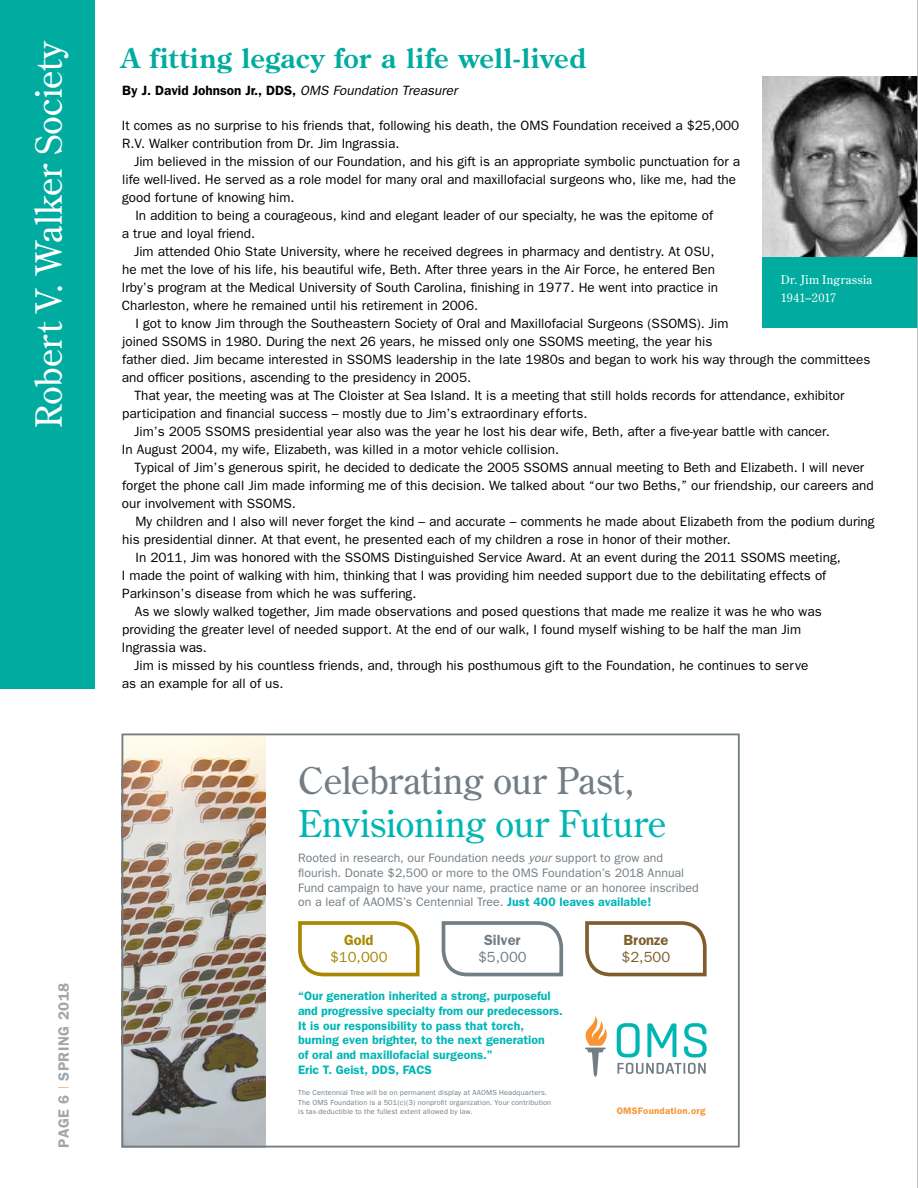
<style>
.page{position:relative;width:918px;height:1188px;background:#fff}
.page>*{position:absolute;margin:0;border:0;box-sizing:border-box;transform-origin:0 0}
.t1{font:36.75px "Century Old Style";color:#00b6b5}
.t2{font:36.75px "Century Old Style";color:#727d84}
.t3{font:36px "Century Old Style";color:#fff}
.t4{font:700 27px "Century Old Style";letter-spacing:.035em;color:#00aca0}
.t5{font:600 15px "Franklin Gothic";letter-spacing:.035em;color:#a2a5aa}
.t6{font:14.7px "Franklin Gothic";color:#a88702}
.t7{font:600 14.7px "Franklin Gothic";color:#7f5e2d}
.t8{font:14.7px "Franklin Gothic";color:#7f5e2d}
.t9{font:600 14.7px "Franklin Gothic";color:#727d84}
.t10{font:14.7px "Franklin Gothic";color:#727d84}
.t11{font:600 14.7px "Franklin Gothic";color:#a88702}
.t12{font:13.5px/18px "Franklin Gothic";color:#000}
.t13{font:600 13.5px "Franklin Gothic";color:#000}
.t14{font:12.3px/14.7px "Franklin Gothic";letter-spacing:.005em;color:#727d84}
.t15{font:600 12.3px/14.7px "Franklin Gothic";color:#00b6b5}
.t16{font:12px/18px "Century Old Style";letter-spacing:.025em;color:#fff}
.t17{font:600 9.45px "Franklin Gothic";letter-spacing:.03em;color:#f79433}
.t18{font:7.35px/9.8px "Franklin Gothic";letter-spacing:.02em;color:#727d84}
.s1{font-weight:400;font-style:italic}
.s2{font-style:italic}
.s3{font-weight:600;color:#00b6b5}
.s4{font-family:"Times";font-weight:400;color:#fbba8a}
</style>
<div class="page">
<div style="left:0;top:0;width:94px;height:688px;background:#00aca0"></div>
<div style="left:763px;top:256px;width:155px;height:72px;background:#00aca0"></div>
<img style="left:763px;top:76px;width:154px;height:180px">
<img style="left:125px;top:737px;width:140px;height:408px">
<svg style="left:585px;top:1016px;width:22px;height:61px"></svg>
<svg style="left:617px;top:1023px;width:23px;height:34px"></svg>
<svg style="left:647px;top:1023px;width:29px;height:34px"></svg>
<svg style="left:684px;top:1023px;width:23px;height:34px"></svg>
<svg style="left:617px;top:1063px;width:89px;height:11px"></svg>
<svg style="left:298px;top:921px;width:122px;height:56px"></svg>
<svg style="left:585px;top:921px;width:122px;height:56px"></svg>
<svg style="left:441px;top:921px;width:123px;height:56px"></svg>
<div style="left:122px;top:734px;width:618px;height:414px;border:2px solid #727d84"></div>
<hr style="left:917px;top:0;width:1px;height:1188px;background:#aaacb1">
<h2 class="t3" style="left:25px;top:428px;width:390px;rotate:-90deg">Robert V. Walker Society</h2>
<h3 class="t4" style="left:121px;top:40px;width:467px">A fitting legacy for a life well-lived</h3>
<p class="t13" style="left:122px;top:82px;width:337px">By J. David Johnson Jr., DDS, <span class="s1">OMS Foundation Treasurer</span></p>
<p class="t12" style="left:122px;top:117px;width:619px">It comes as no surprise to his friends that, following his death, the OMS Foundation received a $25,000<br>R.V. Walker contribution from Dr. Jim Ingrassia.</p>
<p class="t12" style="left:134px;top:153px;width:608px">Jim believed in the mission of our Foundation, and his gift is an appropriate symbolic punctuation for a</p>
<p class="t12" style="left:122px;top:171px;width:616px">life well-lived. He served as a role model for many oral and maxillofacial surgeons who, like me, had the</p>
<p class="t12" style="left:122px;top:189px;width:174px">good fortune of knowing him.</p>
<p class="t12" style="left:135px;top:207px;width:579px">In addition to being a courageous, kind and elegant leader of our specialty, he was the epitome of</p>
<p class="t12" style="left:122px;top:225px;width:135px">a true and loyal friend.</p>
<p class="t12" style="left:134px;top:243px;width:582px">Jim attended Ohio State University, where he received degrees in pharmacy and dentistry. At OSU,</p>
<p class="t12" style="left:122px;top:261px;width:594px">he met the love of his life, his beautiful wife, Beth. After three years in the Air Force, he entered Ben</p>
<p class="t12" style="left:122px;top:279px;width:598px">Irby’s program at the Medical University of South Carolina, finishing in 1977. He went into practice in</p>
<p class="t12" style="left:122px;top:297px;width:358px">Charleston, where he remained until his retirement in 2006.</p>
<p class="t12" style="left:135px;top:315px;width:595px">I got to know Jim through the Southeastern Society of Oral and Maxillofacial Surgeons (SSOMS). Jim</p>
<p class="t12" style="left:122px;top:333px;width:591px">joined SSOMS in 1980. During the next 26 years, he missed only one SSOMS meeting, the year his</p>
<p class="t12" style="left:122px;top:351px;width:750px">father died. Jim became interested in SSOMS leadership in the late 1980s and began to work his way through the committees</p>
<p class="t12" style="left:122px;top:369px;width:351px">and officer positions, ascending to the presidency in 2005.</p>
<p class="t12" style="left:135px;top:387px;width:711px">That year, the meeting was at The Cloister at Sea Island. It is a meeting that still holds records for attendance, exhibitor</p>
<p class="t12" style="left:122px;top:405px;width:467px">participation and financial success – mostly due to Jim’s extraordinary efforts.</p>
<p class="t12" style="left:134px;top:423px;width:697px">Jim’s 2005 SSOMS presidential year also was the year he lost his dear wife, Beth, after a five-year battle with cancer.</p>
<p class="t12" style="left:122px;top:441px;width:439px">In August 2004, my wife, Elizabeth, was killed in a motor vehicle collision.</p>
<p class="t12" style="left:135px;top:459px;width:731px">Typical of Jim’s generous spirit, he decided to dedicate the 2005 SSOMS annual meeting to Beth and Elizabeth. I will never</p>
<p class="t12" style="left:122px;top:477px;width:753px">forget the phone call Jim made informing me of this decision. We talked about “our two Beths,” our friendship, our careers and</p>
<p class="t12" style="left:122px;top:495px;width:176px">our involvement with SSOMS.</p>
<p class="t12" style="left:136px;top:513px;width:741px">My children and I also will never forget the kind – and accurate – comments he made about Elizabeth from the podium during</p>
<p class="t12" style="left:122px;top:531px;width:610px">his presidential dinner. At that event, he presented each of my children a rose in honor of their mother.</p>
<p class="t12" style="left:135px;top:549px;width:707px">In 2011, Jim was honored with the SSOMS Distinguished Service Award. At an event during the 2011 SSOMS meeting,</p>
<p class="t12" style="left:122px;top:567px;width:706px">I made the point of walking with him, thinking that I was providing him needed support due to the debilitating effects of</p>
<p class="t12" style="left:122px;top:585px;width:296px">Parkinson’s disease from which he was suffering.</p>
<p class="t12" style="left:135px;top:603px;width:688px">As we slowly walked together, Jim made observations and posed questions that made me realize it was he who was</p>
<p class="t12" style="left:122px;top:621px;width:681px">providing the greater level of needed support. At the end of our walk, I found myself wishing to be half the man Jim</p>
<p class="t12" style="left:122px;top:639px;width:87px">Ingrassia was.</p>
<p class="t12" style="left:134px;top:657px;width:676px">Jim is missed by his countless friends, and, through his posthumous gift to the Foundation, he continues to serve</p>
<p class="t12" style="left:122px;top:675px;width:163px">as an example for all of us.</p>
<p class="t16" style="left:781px;top:271px;width:93px">Dr. Jim Ingrassia<br>1941–2017</p>
<h1 class="t2" style="left:298px;top:757px;width:337px">Celebrating our Past,</h1>
<h1 class="t1" style="left:298px;top:800px;width:370px">Envisioning our Future</h1>
<p class="t14" style="left:298px;top:851px;width:402px">Rooted in research, our Foundation needs <span class="s2">your</span> support to grow and flourish. Donate $2,500 or more to the OMS Foundation’s 2018 Annual Fund campaign to have your name, practice name or an honoree inscribed on a leaf of AAOMS’s Centennial Tree. <span class="s3">Just 400 leaves available!</span></p>
<p class="t5" style="left:55px;top:1148px;width:166px;rotate:-90deg">PAGE 6 <span class="s4">|</span> SPRING 2018</p>
<p class="t11" style="left:344px;top:932px;width:31px">Gold</p>
<p class="t6" style="left:330px;top:949px;width:59px">$10,000</p>
<p class="t9" style="left:484px;top:932px;width:38px">Silver</p>
<p class="t10" style="left:478px;top:949px;width:50px">$5,000</p>
<p class="t15" style="left:298px;top:989px;width:266px">“Our generation inherited a strong, purposeful and progressive specialty from our predecessors.<br>It is our responsibility to pass that torch, burning even brighter, to the next generation<br>of oral and maxillofacial surgeons.”<br>Eric T. Geist, DDS, FACS</p>
<p class="t18" style="left:298px;top:1087px;width:255px">The Centennial Tree will be on permanent display at AAOMS Headquarters.<br>The OMS Foundation is a 501(c)(3) nonprofit organization. Your contribution is tax-deductible to the fullest extent allowed by law.</p>
<p class="t7" style="left:623px;top:932px;width:46px">Bronze</p>
<p class="t8" style="left:622px;top:949px;width:50px">$2,500</p>
<p class="t17" style="left:617px;top:1106px;width:90px">OMSFoundation.org</p>
</div>
